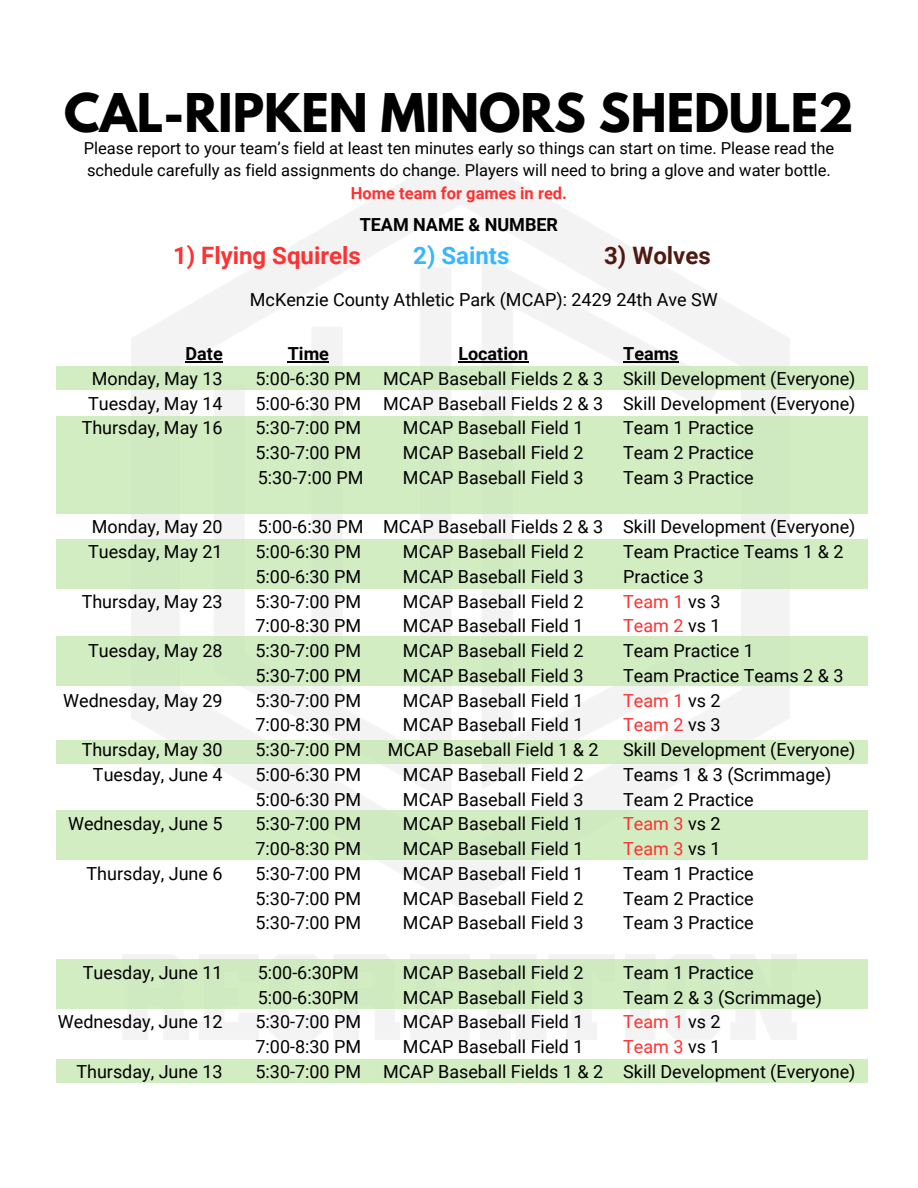
<style>
.page{position:relative;width:918px;height:1188px;background:#fff}
.page>*{position:absolute;margin:0;border:0;box-sizing:border-box;transform-origin:0 0}
.t1{font:700 47.25px "League Spartan";color:#000}
.t2{font:700 24px "Roboto";color:#ff3131}
.t3{font:700 24px "Roboto";color:#38b6ff}
.t4{font:700 24px "Roboto";color:#501910}
.t5{font:18px/24.8px "Roboto";color:#000}
.t6{font:18px "Roboto";color:#ff3131}
.t7{font:700 18px "Roboto";color:#000}
.t8{font:16.5px/22.5px "Roboto";color:#000}
.t9{font:700 16.5px "Roboto";color:#ff3131}
.s1{color:#000}
</style>
<div class="page">
<img style="left:122px;top:149px;width:674px;height:890px">
<div style="left:56px;top:959px;width:811px;height:50px;background:#d0eac0"></div>
<div style="left:56px;top:811px;width:811px;height:49px;background:#d3edc3"></div>
<div style="left:56px;top:740px;width:811px;height:24px;background:#d3edc3"></div>
<div style="left:56px;top:416px;width:811px;height:98px;background:#d3edc3"></div>
<div style="left:56px;top:539px;width:811px;height:50px;background:#d3edc3"></div>
<div style="left:56px;top:367px;width:811px;height:23px;background:#d3edc3"></div>
<div style="left:56px;top:637px;width:811px;height:49px;background:#d3edc3"></div>
<div style="left:56px;top:1059px;width:811px;height:24px;background:#d3edc3"></div>
<hr style="left:458px;top:361px;width:70px;height:1px;background:#000">
<hr style="left:288px;top:361px;width:41px;height:1px;background:#000">
<hr style="left:186px;top:361px;width:37px;height:1px;background:#000">
<hr style="left:623px;top:361px;width:56px;height:1px;background:#000">
<h1 class="t1" style="left:64px;top:90px;width:791px">CAL-RIPKEN MINORS SHEDULE2</h1>
<p class="t8" style="left:84px;top:137px;width:752px">Please report to your team’s field at least ten minutes early so things can start on time. Please read the schedule carefully as field assignments do change. Players will need to bring a glove and water bottle.</p>
<p class="t9" style="left:351px;top:184px;width:218px">Home team for games in red.</p>
<p class="t7" style="left:360px;top:215px;width:200px">TEAM NAME &amp; NUMBER</p>
<h3 class="t2" style="left:173px;top:242px;width:189px">1) Flying Squirels</h3>
<p class="t5" style="left:250px;top:288px;width:469px">McKenzie County Athletic Park (MCAP): 2429 24th Ave SW</p>
<p class="t7" style="left:458px;top:343px;width:72px">Location</p>
<p class="t5" style="left:383px;top:366px;width:222px">MCAP Baseball Fields 2 &amp; 3</p>
<p class="t5" style="left:383px;top:391px;width:222px">MCAP Baseball Fields 2 &amp; 3</p>
<p class="t5" style="left:403px;top:416px;width:182px">MCAP Baseball Field 1</p>
<p class="t5" style="left:403px;top:440px;width:182px">MCAP Baseball Field 2</p>
<p class="t5" style="left:403px;top:465px;width:182px">MCAP Baseball Field 3</p>
<p class="t5" style="left:383px;top:515px;width:222px">MCAP Baseball Fields 2 &amp; 3</p>
<p class="t5" style="left:403px;top:539px;width:182px">MCAP Baseball Field 2</p>
<p class="t5" style="left:403px;top:564px;width:182px">MCAP Baseball Field 3</p>
<p class="t5" style="left:403px;top:589px;width:182px">MCAP Baseball Field 2</p>
<p class="t5" style="left:403px;top:614px;width:182px">MCAP Baseball Field 1</p>
<p class="t5" style="left:403px;top:638px;width:182px">MCAP Baseball Field 2</p>
<p class="t5" style="left:403px;top:663px;width:182px">MCAP Baseball Field 3</p>
<p class="t5" style="left:403px;top:688px;width:182px">MCAP Baseball Field 1</p>
<p class="t5" style="left:403px;top:713px;width:182px">MCAP Baseball Field 1</p>
<p class="t5" style="left:388px;top:737px;width:212px">MCAP Baseball Field 1 &amp; 2</p>
<p class="t5" style="left:403px;top:762px;width:182px">MCAP Baseball Field 2</p>
<p class="t5" style="left:403px;top:787px;width:182px">MCAP Baseball Field 3</p>
<p class="t5" style="left:403px;top:812px;width:182px">MCAP Baseball Field 1</p>
<p class="t5" style="left:403px;top:836px;width:182px">MCAP Baseball Field 1</p>
<h4 class="t5" style="left:403px;top:861px;width:182px">MCAP Baseball Field 1</h4>
<p class="t5" style="left:403px;top:886px;width:182px">MCAP Baseball Field 2</p>
<p class="t5" style="left:403px;top:911px;width:182px">MCAP Baseball Field 3</p>
<p class="t5" style="left:403px;top:960px;width:182px">MCAP Baseball Field 2</p>
<h4 class="t5" style="left:403px;top:985px;width:182px">MCAP Baseball Field 3</h4>
<p class="t5" style="left:403px;top:1010px;width:182px">MCAP Baseball Field 1</p>
<p class="t5" style="left:403px;top:1034px;width:182px">MCAP Baseball Field 1</p>
<p class="t5" style="left:383px;top:1059px;width:222px">MCAP Baseball Fields 1 &amp; 2</p>
<p class="t3" style="left:413px;top:242px;width:98px">2) Saints</p>
<p class="t4" style="left:604px;top:242px;width:108px">3) Wolves</p>
<p class="t7" style="left:288px;top:343px;width:43px">Time</p>
<p class="t5" style="left:255px;top:366px;width:109px">5:00-6:30 PM<br>5:00-6:30 PM<br>5:30-7:00 PM<br>5:30-7:00 PM<br>5:30-7:00 PM</p>
<p class="t5" style="left:255px;top:515px;width:109px">5:00-6:30 PM<br>5:00-6:30 PM<br>5:00-6:30 PM<br>5:30-7:00 PM<br>7:00-8:30 PM<br>5:30-7:00 PM<br>5:30-7:00 PM<br>5:30-7:00 PM<br>7:00-8:30 PM<br>5:30-7:00 PM<br>5:00-6:30 PM<br>5:00-6:30 PM</p>
<p class="t5" style="left:255px;top:812px;width:107px;text-align:justify">5:30-7:00 PM 7:00-8:30 PM 5:30-7:00 PM 5:30-7:00 PM 5:30-7:00 PM</p>
<p class="t5" style="left:255px;top:960px;width:107px">5:00-6:30PM<br>5:00-6:30PM<br>5:30-7:00 PM<br>7:00-8:30 PM<br>5:30-7:00 PM</p>
<p class="t7" style="left:186px;top:343px;width:39px">Date</p>
<p class="t5" style="left:92px;top:366px;width:132px">Monday, May 13</p>
<p class="t5" style="left:88px;top:391px;width:136px">Tuesday, May 14</p>
<p class="t5" style="left:82px;top:416px;width:142px">Thursday, May 16</p>
<p class="t7" style="left:623px;top:343px;width:57px">Teams</p>
<p class="t5" style="left:623px;top:366px;width:234px">Skill Development (Everyone)</p>
<p class="t5" style="left:623px;top:391px;width:234px">Skill Development (Everyone)</p>
<p class="t5" style="left:623px;top:416px;width:132px">Team 1 Practice</p>
<p class="t5" style="left:623px;top:440px;width:132px">Team 2 Practice</p>
<p class="t5" style="left:623px;top:465px;width:132px">Team 3 Practice</p>
<p class="t5" style="left:623px;top:515px;width:234px">Skill Development (Everyone)</p>
<p class="t5" style="left:623px;top:539px;width:222px">Team Practice Teams 1 &amp; 2</p>
<p class="t5" style="left:623px;top:564px;width:82px">Practice 3</p>
<p class="t6" style="left:623px;top:591px;width:99px">Team 1 <span class="s1">vs 3</span></p>
<p class="t6" style="left:623px;top:616px;width:99px">Team 2 <span class="s1">vs 1</span></p>
<p class="t5" style="left:623px;top:638px;width:132px">Team Practice 1</p>
<p class="t5" style="left:623px;top:663px;width:222px">Team Practice Teams 2 &amp; 3</p>
<p class="t6" style="left:623px;top:690px;width:99px">Team 1 <span class="s1">vs 2</span></p>
<p class="t6" style="left:623px;top:715px;width:99px">Team 2 <span class="s1">vs 3</span></p>
<p class="t5" style="left:623px;top:737px;width:234px">Skill Development (Everyone)</p>
<p class="t5" style="left:623px;top:762px;width:210px">Teams 1 &amp; 3 (Scrimmage)</p>
<p class="t5" style="left:623px;top:787px;width:132px">Team 2 Practice</p>
<p class="t6" style="left:623px;top:814px;width:99px">Team 3 <span class="s1">vs 2</span></p>
<p class="t6" style="left:623px;top:838px;width:99px">Team 3 <span class="s1">vs 1</span></p>
<p class="t5" style="left:623px;top:861px;width:132px">Team 1 Practice</p>
<p class="t5" style="left:623px;top:886px;width:132px">Team 2 Practice</p>
<p class="t5" style="left:623px;top:911px;width:132px">Team 3 Practice</p>
<p class="t5" style="left:623px;top:960px;width:132px">Team 1 Practice</p>
<p class="t5" style="left:623px;top:985px;width:200px">Team 2 &amp; 3 (Scrimmage)</p>
<p class="t6" style="left:623px;top:1012px;width:99px">Team 1 <span class="s1">vs 2</span></p>
<p class="t6" style="left:623px;top:1036px;width:99px">Team 3 <span class="s1">vs 1</span></p>
<p class="t5" style="left:623px;top:1059px;width:234px">Skill Development (Everyone)</p>
<p class="t5" style="left:92px;top:515px;width:132px">Monday, May 20</p>
<p class="t5" style="left:88px;top:539px;width:136px">Tuesday, May 21</p>
<p class="t5" style="left:82px;top:589px;width:142px">Thursday, May 23</p>
<p class="t5" style="left:88px;top:638px;width:136px">Tuesday, May 28</p>
<p class="t5" style="left:63px;top:688px;width:161px">Wednesday, May 29</p>
<p class="t5" style="left:82px;top:737px;width:142px">Thursday, May 30</p>
<p class="t5" style="left:93px;top:762px;width:131px">Tuesday, June 4</p>
<p class="t5" style="left:68px;top:812px;width:156px">Wednesday, June 5</p>
<p class="t5" style="left:86px;top:861px;width:138px">Thursday, June 6</p>
<p class="t5" style="left:83px;top:960px;width:141px">Tuesday, June 11</p>
<p class="t5" style="left:58px;top:1010px;width:166px">Wednesday, June 12</p>
<p class="t5" style="left:76px;top:1059px;width:148px">Thursday, June 13</p>
</div>
